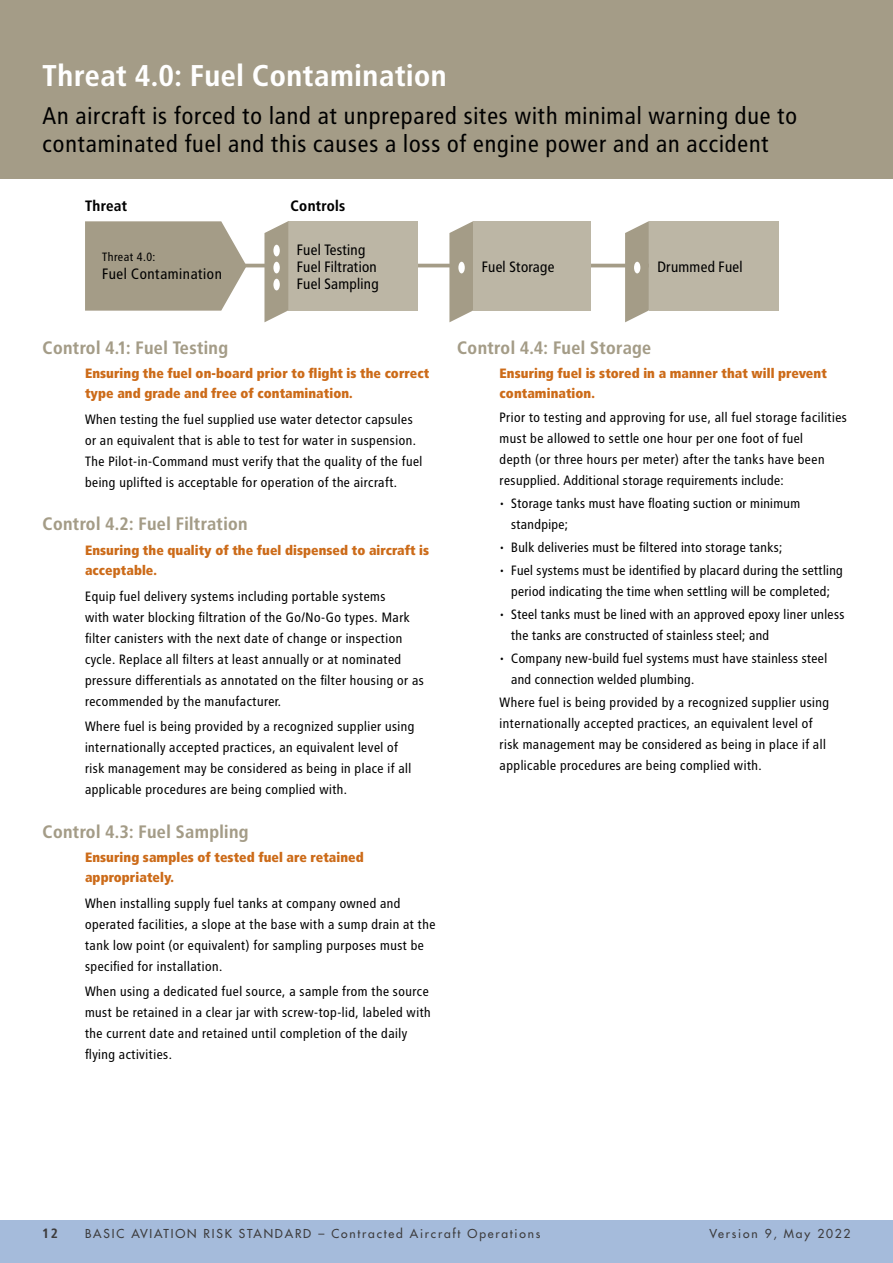
<style>
.page{position:relative;width:893px;height:1263px;background:#fff}
.page>*{position:absolute;margin:0;border:0;box-sizing:border-box;transform-origin:0 0}
.t1{font:700 30px "Transit";color:#fff}
.t2{font:24px/28.8px "Transit";color:#000}
.t3{font:700 18px "Transit";color:#a49c87}
.t4{font:15px/17px "Transit";letter-spacing:-.02em;color:#000}
.t5{font:15px "Transit";color:#000}
.t6{font:700 15px "Transit";color:#000}
.t7{font:13.5px/21px "Transit";color:#000}
.t8{font:900 13.5px/20.2px "Transit";color:#cc6b19}
.t9{font:700 13.5px "Transit";color:#3d3c3d}
.t10{font:12px "Futura";letter-spacing:.15em;color:#3d3c3d}
.t11{font:12px "Transit";color:#000}
</style>
<div class="page">
<div style="left:0;top:1220px;width:893px;height:43px;background:#a5bbdb"></div>
<div style="left:0;top:0;width:893px;height:179px;background:#a49c87"></div>
<hr style="left:243px;top:264px;width:435px;height:3px;background:#a49c87">
<svg style="left:85px;top:221px;width:162px;height:90px;background:#aba490"></svg>
<div style="left:288px;top:221px;width:130px;height:90px;background:#bcb6a5"></div>
<svg style="left:264px;top:221px;width:24px;height:101px;background:#b1aa98"></svg>
<div style="left:273px;top:245px;width:7px;height:11px;background:#fff;border-radius:50%"></div>
<div style="left:273px;top:262px;width:7px;height:11px;background:#fff;border-radius:50%"></div>
<div style="left:273px;top:279px;width:7px;height:11px;background:#fff;border-radius:50%"></div>
<svg style="left:449px;top:221px;width:24px;height:101px;background:#b0a997"></svg>
<svg style="left:625px;top:221px;width:24px;height:101px;background:#afa896"></svg>
<div style="left:458px;top:262px;width:7px;height:11px;background:#fff;border-radius:50%"></div>
<div style="left:634px;top:262px;width:6px;height:11px;background:#fff;border-radius:50%"></div>
<div style="left:473px;top:221px;width:118px;height:90px;background:#bcb6a5"></div>
<div style="left:649px;top:221px;width:129px;height:90px;background:#bcb6a5"></div>
<h1 class="t1" style="left:43px;top:58px;width:406px">Threat 4.0: Fuel Contamination</h1>
<h2 class="t2" style="left:43px;top:101px;width:757px">An aircraft is forced to land at unprepared sites with minimal warning due to contaminated fuel and this causes a loss of engine power and an accident</h2>
<p class="t6" style="left:85px;top:197px;width:44px">Threat</p>
<p class="t6" style="left:291px;top:197px;width:57px">Controls</p>
<p class="t11" style="left:102px;top:250px;width:55px">Threat 4.0:</p>
<p class="t5" style="left:102px;top:266px;width:122px">Fuel Contamination</p>
<p class="t4" style="left:297px;top:241px;width:84px">Fuel Testing<br>Fuel Filtration<br>Fuel Sampling</p>
<h3 class="t3" style="left:43px;top:337px;width:188px">Control 4.1: Fuel Testing</h3>
<p class="t8" style="left:85px;top:363px;width:346px">Ensuring the fuel on-board prior to flight is the correct type and grade and free of contamination.</p>
<p class="t7" style="left:85px;top:409px;width:339px">When testing the fuel supplied use water detector capsules or an equivalent that is able to test for water in suspension.<br>The Pilot-in-Command must verify that the quality of the fuel being uplifted is acceptable for operation of the aircraft.</p>
<h3 class="t3" style="left:43px;top:513px;width:207px">Control 4.2: Fuel Filtration</h3>
<p class="t8" style="left:85px;top:540px;width:346px">Ensuring the quality of the fuel dispensed to aircraft is acceptable.</p>
<p class="t7" style="left:85px;top:585px;width:341px">Equip fuel delivery systems including portable systems<br>with water blocking filtration of the Go/No-Go types. Mark filter canisters with the next date of change or inspection cycle. Replace all filters at least annually or at nominated pressure differentials as annotated on the filter housing or as recommended by the manufacturer.</p>
<p class="t7" style="left:85px;top:716px;width:331px">Where fuel is being provided by a recognized supplier using internationally accepted practices, an equivalent level of risk management may be considered as being in place if all applicable procedures are being complied with.</p>
<h3 class="t3" style="left:43px;top:820px;width:208px">Control 4.3: Fuel Sampling</h3>
<p class="t8" style="left:85px;top:847px;width:280px">Ensuring samples of tested fuel are retained appropriately.</p>
<p class="t7" style="left:85px;top:892px;width:352px">When installing supply fuel tanks at company owned and operated facilities, a slope at the base with a sump drain at the tank low point (or equivalent) for sampling purposes must be specified for installation.</p>
<p class="t7" style="left:85px;top:981px;width:348px">When using a dedicated fuel source, a sample from the source must be retained in a clear jar with screw-top-lid, labeled with the current date and retained until completion of the daily flying activities.</p>
<p class="t4" style="left:482px;top:258px;width:75px">Fuel Storage</p>
<p class="t4" style="left:657px;top:258px;width:87px">Drummed Fuel</p>
<h3 class="t3" style="left:457px;top:337px;width:196px">Control 4.4: Fuel Storage</h3>
<p class="t8" style="left:500px;top:363px;width:329px">Ensuring fuel is stored in a manner that will prevent contamination.</p>
<p class="t7" style="left:500px;top:406px;width:349px">Prior to testing and approving for use, all fuel storage facilities must be allowed to settle one hour per one foot of fuel<br>depth (or three hours per meter) after the tanks have been resupplied. Additional storage requirements include:</p>
<p class="t7" style="left:511px;top:493px;width:291px;text-indent:-11px">• Storage tanks must have floating suction or minimum standpipe;</p>
<p class="t7" style="left:500px;top:537px;width:285px">• Bulk deliveries must be filtered into storage tanks;</p>
<p class="t7" style="left:500px;top:560px;width:345px;text-align:center">• Fuel systems must be identified by placard during the settling period indicating the time when settling will be completed;</p>
<p class="t7" style="left:511px;top:604px;width:335px;text-indent:-11px">• Steel tanks must be lined with an approved epoxy liner unless the tanks are constructed of stainless steel; and</p>
<p class="t7" style="left:511px;top:648px;width:318px;text-indent:-11px">• Company new-build fuel systems must have stainless steel and connection welded plumbing.</p>
<p class="t7" style="left:500px;top:692px;width:331px">Where fuel is being provided by a recognized supplier using internationally accepted practices, an equivalent level of risk management may be considered as being in place if all applicable procedures are being complied with.</p>
<p class="t9" style="left:43px;top:1225px;width:17px">12</p>
<p class="t10" style="left:85px;top:1226px;width:457px">BASIC AVIATION RISK STANDARD – Contracted Aircraft Operations</p>
<p class="t10" style="left:710px;top:1226px;width:142px">Version 9, May 2022</p>
</div>
